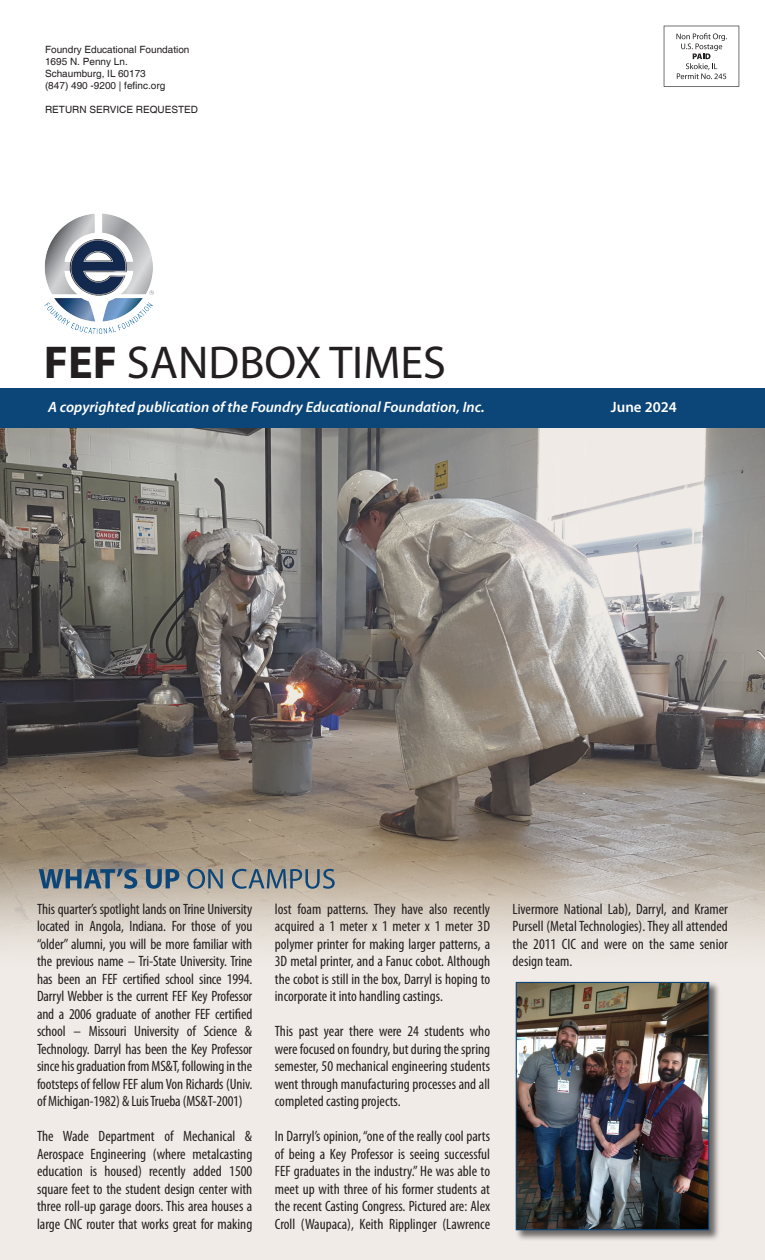
<style>
.page{position:relative;width:765px;height:1260px;background:#fff}
.page>*{position:absolute;margin:0;border:0;box-sizing:border-box;transform-origin:0 0}
.t1{font:46.25px "Myriad Pro";color:#231f20}
.t2{font:300 42.5px "Helvetica";color:#231f20}
.t3{font:condensed 15px/17.5px "Myriad Pro";color:#231f20;text-align:justify}
.t4{font:italic 600 15px "Myriad Pro";color:#fff}
.t5{font:600 15px "Myriad Pro";color:#fff}
.t6{font:italic 700 12.5px "Helvetica";color:#fff}
.t7{font:700 12.5px "Helvetica";color:#fff}
.t8{font:10px/12px "Helvetica";color:#231f20}
.s1{font-weight:700}
.s2{font-family:"Helvetica Neue LT";font-weight:700}
</style>
<div class="page">
<div style="left:0;top:428px;width:765px;height:832px;background:#f0ebe6"></div>
<img style="left:0;top:428px;width:765px;height:518px">
<img style="left:44px;top:213px;width:110px;height:121px">
<svg style="left:664px;top:26px;width:75px;height:61px"></svg>
<div style="left:0;top:388px;width:765px;height:40px;background:#0c4679"></div>
<svg style="left:39px;top:869px;width:296px;height:20px;background:#79868e"></svg>
<div style="left:515px;top:981px;width:205px;height:260px;background:#231f20;opacity:.65"></div>
<img style="left:518px;top:984px;width:189px;height:244px">
<div style="left:516px;top:982px;width:193px;height:248px;border:1px solid #0c4679"></div>
<p class="t8" style="left:45px;top:44px;width:146px">Foundry Educational Foundation<br>1695 N. Penny Ln.<br>Schaumburg, IL 60173<br>(847) 490 -9200 | fefinc.org</p>
<p class="t8" style="left:45px;top:104px;width:155px">RETURN SERVICE REQUESTED</p>
<p class="t1" style="left:44px;top:334px;width:404px"><span class="s1">FEF</span> SANDBOX TIMES</p>
<p class="t4" style="left:48px;top:398px;width:438px">A copyrighted publication of the Foundry Educational Foundation, Inc.</p>
<p class="t5" style="left:611px;top:398px;width:68px">June 2024</p>
<p class="t2" style="left:41px;top:341px;width:545px"><span class="s2">FEF ALUMNI</span> NEWSLETTER</p>
<p class="t6" style="left:45px;top:401px;width:421px">A copyrighted publication of the Foundry Educational Foundation, Inc.</p>
<p class="t7" style="left:652px;top:401px;width:62px">June 2023</p>
<p class="t3" style="left:37px;top:900px;width:217px">This quarter’s spotlight lands on Trine University located in Angola, Indiana. For those of you “older” alumni, you will be more familiar with the previous name – Tri-State University. Trine has been an FEF certified school since 1994.<br>Darryl Webber is the current FEF Key Professor and a 2006 graduate of another FEF certified school – Missouri University of Science &amp; Technology. Darryl has been the Key Professor since his graduation from MS&amp;T, following in the footsteps of fellow FEF alum Von Richards (Univ. of Michigan-1982) &amp; Luis Trueba (MS&amp;T-2001)</p>
<p class="t3" style="left:37px;top:1128px;width:217px">The Wade Department of Mechanical &amp; Aerospace Engineering (where metalcasting education is housed) recently added 1500 square feet to the student design center with three roll-up garage doors. This area houses a large CNC router that works great for making</p>
<p class="t3" style="left:275px;top:900px;width:217px">lost foam patterns. They have also recently acquired a 1 meter x 1 meter x 1 meter 3D polymer printer for making larger patterns, a 3D metal printer, and a Fanuc cobot. Although the cobot is still in the box, Darryl is hoping to incorporate it into handling castings.</p>
<p class="t3" style="left:275px;top:1023px;width:217px">This past year there were 24 students who were focused on foundry, but during the spring semester, 50 mechanical engineering students went through manufacturing processes and all completed casting projects.</p>
<p class="t3" style="left:275px;top:1128px;width:217px">In Darryl’s opinion, “one of the really cool parts of being a Key Professor is seeing successful FEF graduates in the industry.” He was able to meet up with three of his former students at the recent Casting Congress. Pictured are: Alex Croll (Waupaca), Keith Ripplinger (Lawrence</p>
<p class="t3" style="left:513px;top:900px;width:217px">Livermore National Lab), Darryl, and Kramer Pursell (Metal Technologies). They all attended the 2011 CIC and were on the same senior design team.</p>
</div>
